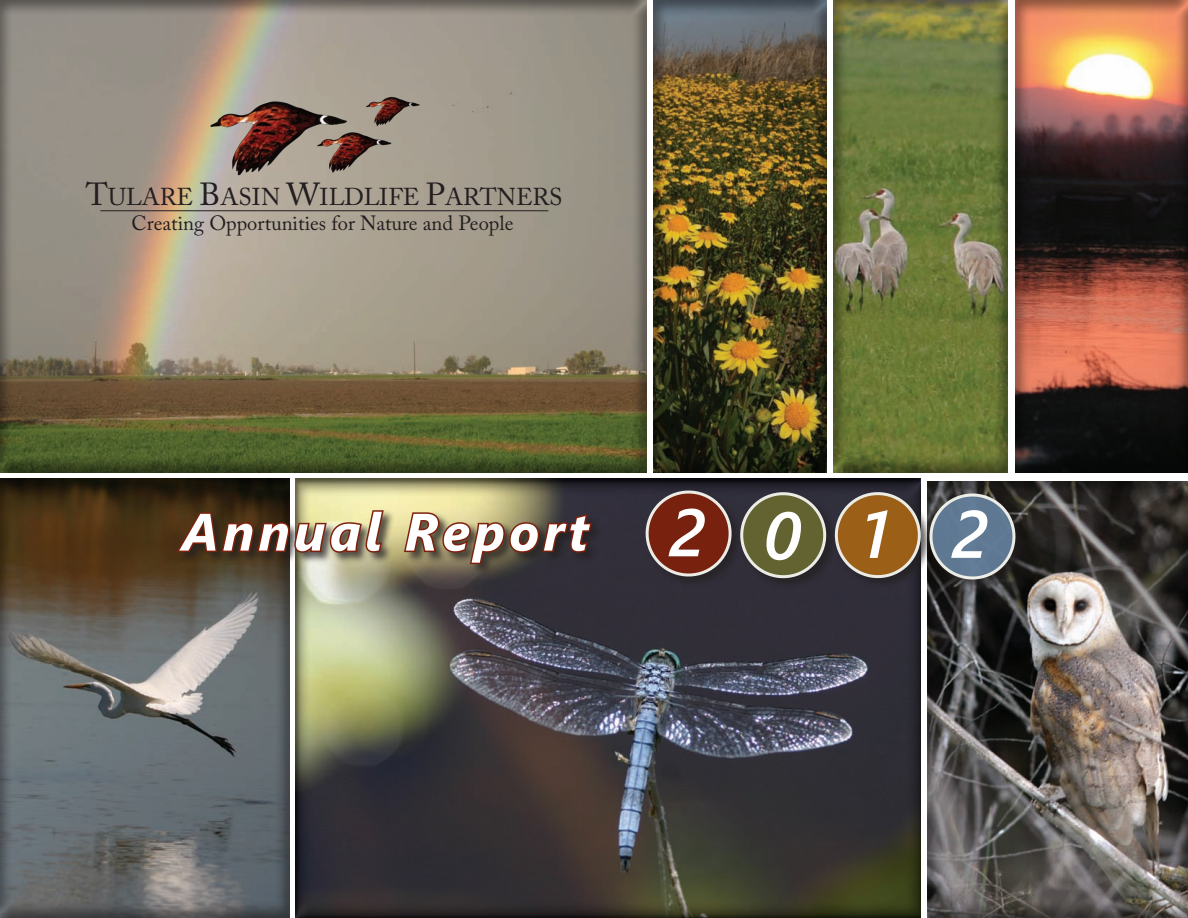
<style>
.page{position:relative;width:1188px;height:918px;background:#fff}
.page>*{position:absolute;margin:0;border:0;box-sizing:border-box;transform-origin:0 0}
.t1{font:italic 700 52.5px "Segoe UI";letter-spacing:.08em;color:#fff}
.t2{font:24.3px "Adobe Caslon Pro";color:#231f20}
.t3{font:20.55px "Adobe Caslon Pro";color:#231f20}
.s1{font-size:31.65px}
.s2{font-weight:600;font-size:67.05px}
</style>
<div class="page">
<div style="left:0;top:478px;width:290px;height:440px;background:#231f20;opacity:.5"></div>
<div style="left:927px;top:478px;width:261px;height:440px;background:#231f20;opacity:.5"></div>
<div style="left:295px;top:478px;width:627px;height:440px;background:#231f20;opacity:.5"></div>
<div style="left:0;top:0;width:647px;height:473px;background:#231f20;opacity:.5"></div>
<div style="left:833px;top:0;width:177px;height:473px;background:#231f20;opacity:.5"></div>
<img style="left:365px;top:96px;width:55px;height:31px">
<img style="left:209px;top:99px;width:141px;height:79px">
<img style="left:317px;top:131px;width:76px;height:43px">
<hr style="left:100px;top:210px;width:448px;height:1px;background:#231f20">
<div style="left:1015px;top:0;width:173px;height:473px;background:#231f20;opacity:.5"></div>
<div style="left:653px;top:0;width:175px;height:473px;background:#231f20;opacity:.5"></div>
<div style="left:739px;top:491px;width:99px;height:99px;background:#312e39"></div>
<div style="left:834px;top:491px;width:99px;height:99px;background:#231f20;opacity:.75"></div>
<div style="left:928px;top:492px;width:99px;height:99px;background:#231f20;opacity:.75"></div>
<svg style="left:639px;top:484px;width:379px;height:103px;background:#645347"></svg>
<div style="left:176px;top:509px;width:427px;height:67px;background:#231f20;opacity:.75"></div>
<svg style="left:174px;top:506px;width:212px;height:63px;background:#765c42"></svg>
<svg style="left:402px;top:510px;width:192px;height:60px;background:#715844"></svg>
<p class="t2" style="left:86px;top:182px;width:478px"><span class="s1">T</span>ULARE <span class="s1">B</span>ASIN <span class="s1">W</span>ILDLIFE <span class="s1">P</span>ARTNERS</p>
<p class="t3" style="left:132px;top:211px;width:383px">Creating Opportunities for Nature and People</p>
<h1 class="t1" style="left:182px;top:494px;width:807px">Annual Report <span class="s2">2 0 1 2</span></h1>
</div>
